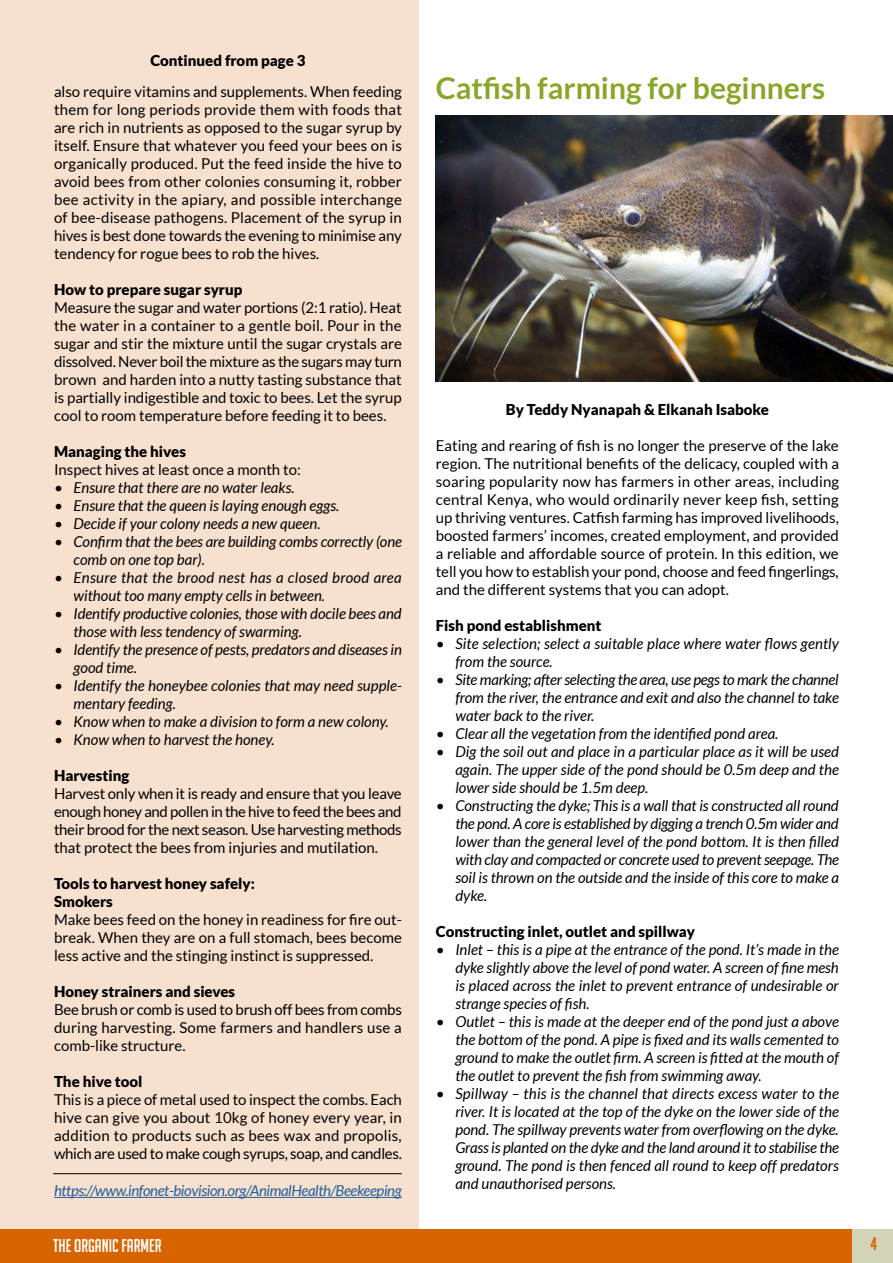
<style>
.page{position:relative;width:893px;height:1263px;background:#fff}
.page>*{position:absolute;margin:0;border:0;box-sizing:border-box;transform-origin:0 0}
.t1{font:700 30px "Lato";color:#89a629}
.t2{font:18px "Big Noodle Titling";color:#fff}
.t3{font:18px "Big Noodle Titling";color:#d86400}
.t4{font:italic 15px/18px "Lato";color:#000}
.t5{font:15px/18px "Lato";color:#000;text-align:justify}
.t6{font:900 15px/18px "Lato";color:#000}
.t7{font:italic 15px "Lato";letter-spacing:-.025em;color:#215e9e}
</style>
<div class="page">
<div style="left:0;top:1229px;width:893px;height:34px;background:#d86400"></div>
<div style="left:852px;top:1229px;width:41px;height:34px;background:#d2d3b7"></div>
<div style="left:0;top:0;width:419px;height:1229px;background:#f7e0cd"></div>
<img style="left:436px;top:116px;width:457px;height:266px">
<hr style="left:54px;top:1197px;width:348px;height:1px;background:#215e9e">
<hr style="left:53px;top:1173px;width:349px;height:1px;background:#000">
<p class="t6" style="left:150px;top:51px;width:157px">Continued from page 3</p>
<p class="t5" style="left:54px;top:83px;width:349px">also require vitamins and supplements. When feeding them for long periods provide them with foods that are rich in nutrients as opposed to the sugar syrup by itself. Ensure that whatever you feed your bees on is organically produced. Put the feed inside the hive to avoid bees from other colonies consuming it, robber bee activity in the apiary, and possible interchange of bee-disease pathogens. Placement of the syrup in hives is best done towards the evening to minimise any tendency for rogue bees to rob the hives.</p>
<p class="t6" style="left:54px;top:280px;width:190px">How to prepare sugar syrup</p>
<p class="t5" style="left:54px;top:299px;width:350px">Measure the sugar and water portions (2:1 ratio). Heat the water in a container to a gentle boil. Pour in the sugar and stir the mixture until the sugar crystals are dissolved. Never boil the mixture as the sugars may turn brown and harden into a nutty tasting substance that is partially indigestible and toxic to bees. Let the syrup cool to room temperature before feeding it to bees.</p>
<p class="t6" style="left:54px;top:442px;width:133px">Managing the hives</p>
<p class="t5" style="left:54px;top:461px;width:248px">Inspect hives at least once a month to:</p>
<p class="t4" style="left:54px;top:479px;width:242px">• Ensure that there are no water leaks.</p>
<p class="t4" style="left:54px;top:497px;width:287px">• Ensure that the queen is laying enough eggs.</p>
<p class="t4" style="left:54px;top:515px;width:268px">• Decide if your colony needs a new queen.</p>
<p class="t4" style="left:74px;top:533px;width:330px;text-indent:-20px">• Confirm that the bees are building combs correctly (one comb on one top bar).</p>
<p class="t4" style="left:74px;top:569px;width:330px;text-indent:-20px">• Ensure that the brood nest has a closed brood area without too many empty cells in between.</p>
<p class="t4" style="left:74px;top:605px;width:330px;text-indent:-20px">• Identify productive colonies, those with docile bees and those with less tendency of swarming.</p>
<p class="t4" style="left:74px;top:641px;width:330px;text-indent:-20px">• Identify the presence of pests, predators and diseases in good time.</p>
<p class="t4" style="left:74px;top:677px;width:330px;text-indent:-20px">• Identify the honeybee colonies that may need supple&shy;mentary feeding.</p>
<p class="t4" style="left:54px;top:713px;width:336px">• Know when to make a division to form a new colony.</p>
<p class="t4" style="left:54px;top:731px;width:222px">• Know when to harvest the honey.</p>
<p class="t6" style="left:54px;top:766px;width:77px">Harvesting</p>
<p class="t5" style="left:54px;top:785px;width:349px">Harvest only when it is ready and ensure that you leave enough honey and pollen in the hive to feed the bees and their brood for the next season. Use harvesting methods that protect the bees from injuries and mutilation.</p>
<p class="t6" style="left:54px;top:874px;width:203px">Tools to harvest honey safely:<br>Smokers</p>
<p class="t5" style="left:54px;top:911px;width:349px">Make bees feed on the honey in readiness for fire out&shy;break. When they are on a full stomach, bees become less active and the stinging instinct is suppressed.</p>
<p class="t6" style="left:54px;top:982px;width:183px">Honey strainers and sieves</p>
<p class="t5" style="left:54px;top:1001px;width:349px">Bee brush or comb is used to brush off bees from combs during harvesting. Some farmers and handlers use a comb-like structure.</p>
<p class="t6" style="left:54px;top:1072px;width:90px">The hive tool</p>
<p class="t5" style="left:54px;top:1091px;width:349px">This is a piece of metal used to inspect the combs. Each hive can give you about 10kg of honey every year, in addition to products such as bees wax and propolis, which are used to make cough syrups, soap, and candles.</p>
<p class="t7" style="left:54px;top:1182px;width:349px">https://www.infonet-biovision.org/AnimalHealth/Beekeeping</p>
<h1 class="t1" style="left:436px;top:70px;width:391px">Catfish farming for beginners</h1>
<p class="t6" style="left:506px;top:400px;width:264px">By Teddy Nyanapah &amp; Elkanah Isaboke</p>
<p class="t5" style="left:436px;top:437px;width:405px">Eating and rearing of fish is no longer the preserve of the lake region. The nutritional benefits of the delicacy, coupled with a soaring popularity now has farmers in other areas, including central Kenya, who would ordinarily never keep fish, setting up thriving ventures. Catfish farming has improved livelihoods, boosted farmers’ incomes, created employment, and provided a reliable and affordable source of protein. In this edition, we tell you how to establish your pond, choose and feed fingerlings, and the different systems that you can adopt.</p>
<p class="t6" style="left:436px;top:616px;width:167px">Fish pond establishment</p>
<p class="t4" style="left:455px;top:635px;width:385px;text-indent:-20px">• Site selection; select a suitable place where water flows gently from the source.</p>
<p class="t4" style="left:455px;top:671px;width:385px;text-align:justify;text-indent:-20px">• Site marking; after selecting the area, use pegs to mark the channel from the river, the entrance and exit and also the channel to take water back to the river.</p>
<p class="t4" style="left:436px;top:725px;width:344px">• Clear all the vegetation from the identified pond area.</p>
<p class="t4" style="left:455px;top:743px;width:385px;text-align:justify;text-indent:-20px">• Dig the soil out and place in a particular place as it will be used again. The upper side of the pond should be 0.5m deep and the lower side should be 1.5m deep.</p>
<p class="t4" style="left:455px;top:797px;width:385px;text-align:justify;text-indent:-20px">• Constructing the dyke; This is a wall that is constructed all round the pond. A core is established by digging a trench 0.5m wider and lower than the general level of the pond bottom. It is then filled with clay and compacted or concrete used to prevent seepage. The soil is thrown on the outside and the inside of this core to make a dyke.</p>
<p class="t6" style="left:436px;top:922px;width:261px">Constructing inlet, outlet and spillway</p>
<p class="t4" style="left:455px;top:941px;width:385px;text-align:justify;text-indent:-20px">• Inlet – this is a pipe at the entrance of the pond. It’s made in the dyke slightly above the level of pond water. A screen of fine mesh is placed across the inlet to prevent entrance of undesirable or strange species of fish.</p>
<p class="t4" style="left:455px;top:1013px;width:385px;text-align:justify;text-indent:-20px">• Outlet – this is made at the deeper end of the pond just a above the bottom of the pond. A pipe is fixed and its walls cemented to ground to make the outlet firm. A screen is fitted at the mouth of the outlet to prevent the fish from swimming away.</p>
<p class="t4" style="left:455px;top:1085px;width:385px;text-align:justify;text-indent:-20px">• Spillway – this is the channel that directs excess water to the river. It is located at the top of the dyke on the lower side of the pond. The spillway prevents water from overflowing on the dyke.<br>Grass is planted on the dyke and the land around it to stabilise the ground. The pond is then fenced all round to keep off predators and unauthorised persons.</p>
<p class="t2" style="left:53px;top:1235px;width:110px">THE ORGANIC FARMER</p>
<p class="t3" style="left:870px;top:1234px;width:8px">4</p>
</div>
